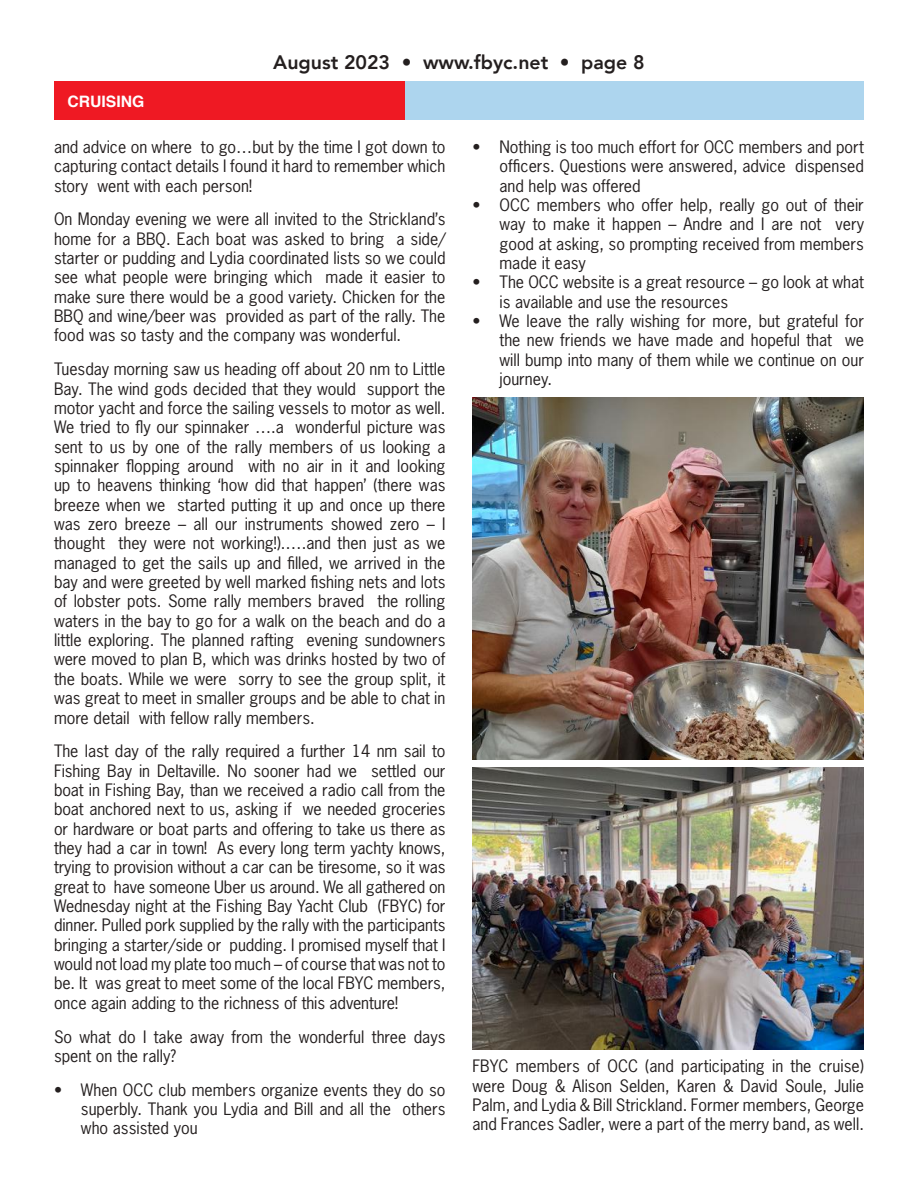
<style>
.page{position:relative;width:918px;height:1188px;background:#fff}
.page>*{position:absolute;margin:0;border:0;box-sizing:border-box;transform-origin:0 0}
.t1{font:800 19.5px "Avenir";color:#241f1f}
.t2{font:16.2px/19.4px "News Gothic Std";color:#241f1f;text-align:justify}
.t3{font:700 15.75px "Helvetica";color:#fff}
</style>
<div class="page">
<div style="left:400px;top:81px;width:464px;height:39px;background:#add5ee"></div>
<div style="left:54px;top:81px;width:351px;height:39px;background:#ef1923"></div>
<img style="left:473px;top:398px;width:391px;height:362px">
<img style="left:472px;top:768px;width:392px;height:281px">
<p class="t1" style="left:273px;top:47px;width:373px">August 2023 • www.fbyc.net • page 8</p>
<p class="t3" style="left:68px;top:88px;width:79px">CRUISING</p>
<p class="t2" style="left:54px;top:137px;width:393px">and advice on where to go…but by the time I got down to capturing contact details I found it hard to remember which story went with each person!</p>
<p class="t2" style="left:54px;top:209px;width:393px">On Monday evening we were all invited to the Strickland’s home for a BBQ. Each boat was asked to bring a side/ starter or pudding and Lydia coordinated lists so we could see what people were bringing which made it easier to make sure there would be a good variety. Chicken for the BBQ and wine/beer was provided as part of the rally. The food was so tasty and the company was wonderful.</p>
<p class="t2" style="left:54px;top:359px;width:393px">Tuesday morning saw us heading off about 20 nm to Little Bay. The wind gods decided that they would support the motor yacht and force the sailing vessels to motor as well.<br>We tried to fly our spinnaker ….a wonderful picture was sent to us by one of the rally members of us looking a spinnaker flopping around with no air in it and looking up to heavens thinking ‘how did that happen’ (there was breeze when we started putting it up and once up there was zero breeze – all our instruments showed zero – I thought they were not working!).….and then just as we managed to get the sails up and filled, we arrived in the bay and were greeted by well marked fishing nets and lots of lobster pots. Some rally members braved the rolling waters in the bay to go for a walk on the beach and do a little exploring. The planned rafting evening sundowners were moved to plan B, which was drinks hosted by two of the boats. While we were sorry to see the group split, it was great to meet in smaller groups and be able to chat in more detail with fellow rally members.</p>
<p class="t2" style="left:54px;top:741px;width:393px">The last day of the rally required a further 14 nm sail to Fishing Bay in Deltaville. No sooner had we settled our boat in Fishing Bay, than we received a radio call from the boat anchored next to us, asking if we needed groceries or hardware or boat parts and offering to take us there as they had a car in town! As every long term yachty knows, trying to provision without a car can be tiresome, so it was great to have someone Uber us around. We all gathered on Wednesday night at the Fishing Bay Yacht Club (FBYC) for dinner. Pulled pork supplied by the rally with the participants bringing a starter/side or pudding. I promised myself that I would not load my plate too much – of course that was not to be. It was great to meet some of the local FBYC members, once again adding to the richness of this adventure!</p>
<p class="t2" style="left:54px;top:1027px;width:393px">So what do I take away from the wonderful three days spent on the rally?</p>
<p class="t2" style="left:81px;top:1080px;width:366px;text-indent:-27px">• When OCC club members organize events they do so superbly. Thank you Lydia and Bill and all the others who assisted you</p>
<p class="t2" style="left:499px;top:137px;width:366px;text-indent:-27px">• Nothing is too much effort for OCC members and port officers. Questions were answered, advice dispensed and help was offered</p>
<p class="t2" style="left:499px;top:195px;width:366px;text-indent:-27px">• OCC members who offer help, really go out of their way to make it happen – Andre and I are not very good at asking, so prompting received from members made it easy</p>
<p class="t2" style="left:499px;top:272px;width:366px;text-indent:-27px">• The OCC website is a great resource – go look at what is available and use the resources</p>
<p class="t2" style="left:499px;top:311px;width:366px;text-indent:-27px">• We leave the rally wishing for more, but grateful for the new friends we have made and hopeful that we will bump into many of them while we continue on our journey.</p>
<p class="t2" style="left:472px;top:1056px;width:393px">FBYC members of OCC (and participating in the cruise) were Doug &amp; Alison Selden, Karen &amp; David Soule, Julie Palm, and Lydia &amp; Bill Strickland. Former members, George and Frances Sadler, were a part of the merry band, as well.</p>
</div>
